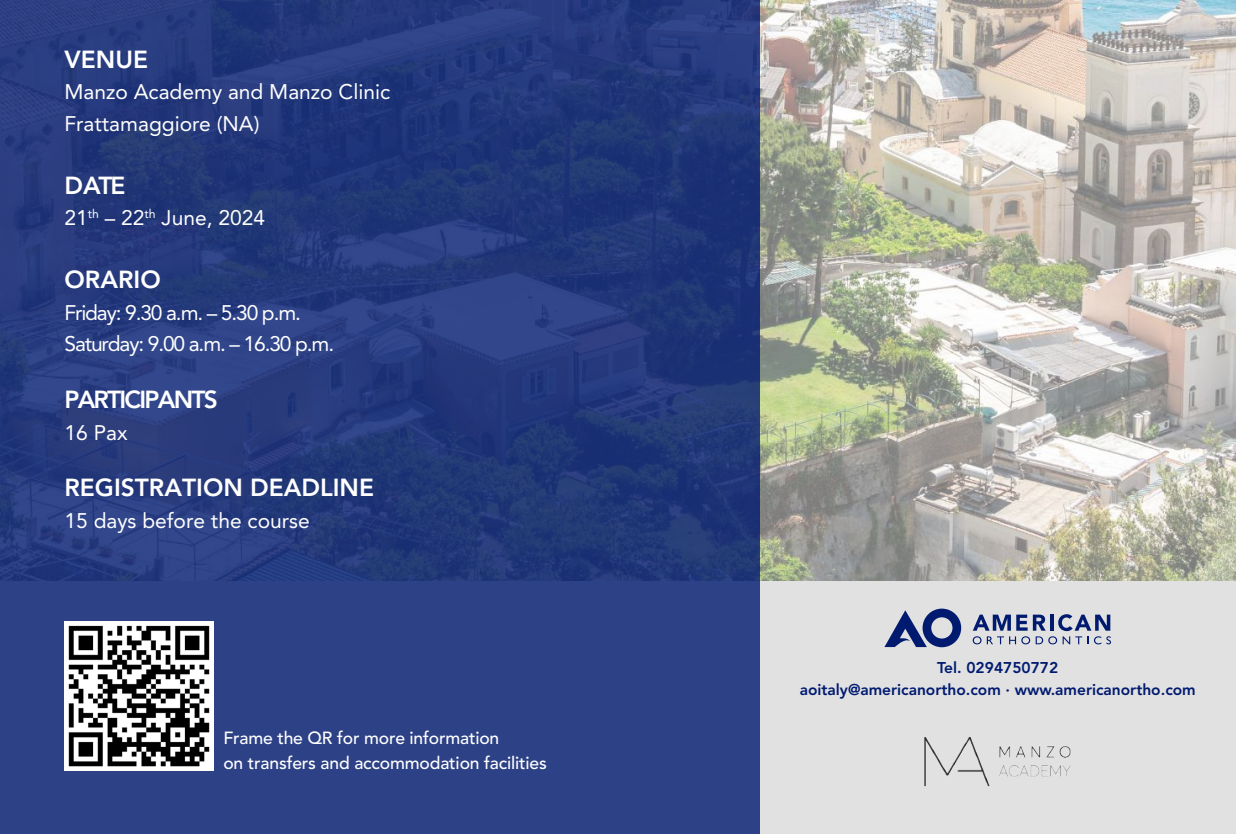
<style>
.page{position:relative;width:1236px;height:834px;background:#fff}
.page>*{position:absolute;margin:0;border:0;box-sizing:border-box;transform-origin:0 0}
.t1{font:800 24.5px "Avenir LT Std";color:#fff}
.t2{font:800 24.5px "Avenir LT Std";letter-spacing:-.075em;color:#fff}
.t3{font:21px/31.5px "Avenir LT Std";color:#fff}
.t4{font:21px/31.5px "Avenir LT Std";letter-spacing:-.055em;color:#fff}
.t5{font:500 17.5px/24.5px "Avenir LT Std";letter-spacing:-.01em;color:#fff}
.t6{font:800 15.58px/22.4px "Avenir LT Std";color:#001a70;text-align:center}
</style>
<div class="page">
<div style="left:0;top:0;width:1235px;height:833px;background:#e1e1e1"></div>
<img style="left:759px;top:0;width:476px;height:580px">
<div style="left:0;top:0;width:759px;height:833px;background:linear-gradient(to right,#2a3e81,#243a7c)"></div>
<svg style="left:972px;top:614px;width:138px;height:30px"></svg>
<svg style="left:884px;top:608px;width:77px;height:39px"></svg>
<img style="left:924px;top:737px;width:147px;height:50px">
<img style="left:64px;top:621px;width:150px;height:149px">
<p class="t1" style="left:64px;top:45px;width:85px">VENUE</p>
<p class="t3" style="left:64px;top:76px;width:327px">Manzo Academy and Manzo Clinic<br>Frattamaggiore (NA)</p>
<p class="t1" style="left:64px;top:171px;width:62px">DATE</p>
<p class="t3" style="left:64px;top:202px;width:202px">21<sup>th</sup> – 22<sup>th</sup> June, 2024</p>
<p class="t1" style="left:64px;top:265px;width:98px">ORARIO</p>
<p class="t4" style="left:64px;top:297px;width:271px">Friday: 9.30 a.m. – 5.30 p.m.<br>Saturday: 9.00 a.m. – 16.30 p.m.</p>
<p class="t2" style="left:64px;top:385px;width:155px">PARTICIPANTS</p>
<p class="t3" style="left:64px;top:417px;width:65px">16 Pax</p>
<p class="t1" style="left:64px;top:473px;width:311px">REGISTRATION DEADLINE</p>
<p class="t3" style="left:64px;top:505px;width:247px">15 days before the course</p>
<p class="t5" style="left:223px;top:726px;width:325px">Frame the QR for more information<br>on transfers and accommodation facilities</p>
<p class="t6" style="left:799px;top:656px;width:397px">Tel. 0294750772<br>aoitaly@americanortho.com · www.americanortho.com</p>
</div>
